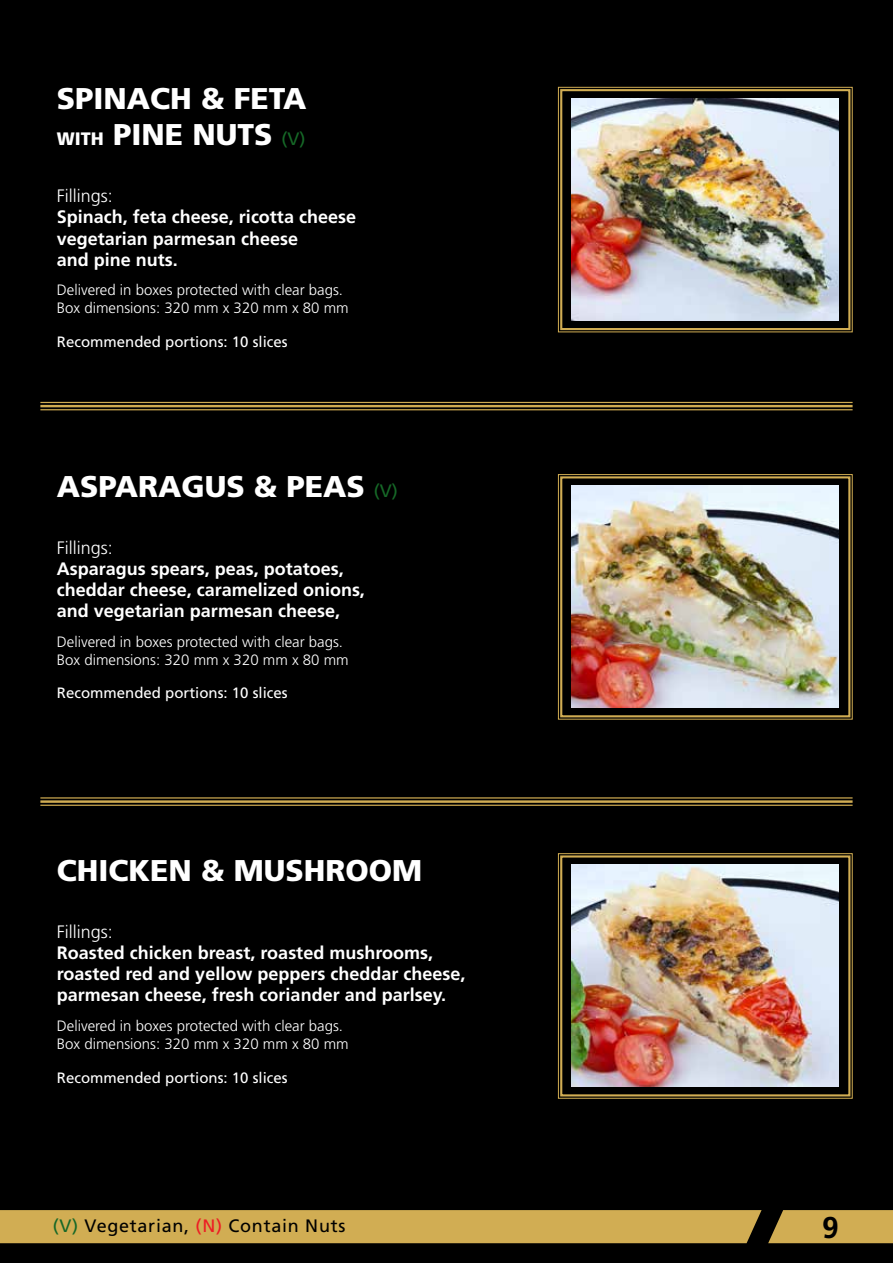
<style>
.page{position:relative;width:893px;height:1263px;background:#fff}
.page>*{position:absolute;margin:0;border:0;box-sizing:border-box;transform-origin:0 0}
.t1{font:900 30px/36px "Frutiger LT Std";color:#fff}
.t2{font:700 30px "Frutiger LT Std";color:#000}
.t3{font:700 18px/21px "Frutiger LT Std";color:#fff}
.t4{font:18px "Frutiger LT Std";letter-spacing:.04em;color:#000}
.t5{font:300 18px "Frutiger LT Std";color:#fff}
.t6{font:300 15px/18px "Frutiger LT Std";color:#fff}
.t7{font:15px "Frutiger LT Std";color:#fff}
.s1{font-size:18px}
.s2{font-weight:400;font-size:18px;color:#166827}
.s3{color:#166827}
.s4{color:#ed1d24}
</style>
<div class="page">
<div style="left:762px;top:0;width:131px;height:1263px;background:#000"></div>
<div style="left:0;top:0;width:762px;height:1263px;background:#000"></div>
<svg style="left:768px;top:1210px;width:125px;height:33px"></svg>
<hr style="left:40px;top:797px;width:813px;height:1px;background:#d1ad53">
<hr style="left:40px;top:800px;width:813px;height:3px;background:#d1ad53">
<hr style="left:40px;top:805px;width:813px;height:1px;background:#d1ad53">
<hr style="left:40px;top:402px;width:813px;height:1px;background:#d1ad53">
<hr style="left:40px;top:405px;width:813px;height:2px;background:#d1ad53">
<hr style="left:40px;top:409px;width:813px;height:1px;background:#d1ad53">
<svg style="left:558px;top:474px;width:295px;height:246px"></svg>
<div style="left:560px;top:476px;width:290px;height:241px;border:2px solid #d1ad53"></div>
<svg style="left:558px;top:853px;width:295px;height:246px"></svg>
<div style="left:560px;top:855px;width:290px;height:241px;border:2px solid #d1ad53"></div>
<svg style="left:558px;top:87px;width:295px;height:246px"></svg>
<div style="left:560px;top:89px;width:290px;height:241px;border:2px solid #d1ad53"></div>
<img style="left:572px;top:99px;width:267px;height:222px">
<img style="left:572px;top:486px;width:267px;height:222px">
<img style="left:572px;top:865px;width:267px;height:222px">
<h1 class="t1" style="left:57px;top:81px;width:251px">SPINACH &amp; FETA<br><span class="s1">WITH</span> PINE NUTS <span class="s2">(V)</span></h1>
<p class="t5" style="left:57px;top:186px;width:57px">Fillings:</p>
<p class="t3" style="left:57px;top:207px;width:301px">Spinach, feta cheese, ricotta cheese vegetarian parmesan cheese<br>and pine nuts.</p>
<p class="t6" style="left:57px;top:281px;width:293px">Delivered in boxes protected with clear bags.<br>Box dimensions: 320 mm x 320 mm x 80 mm</p>
<p class="t7" style="left:57px;top:333px;width:232px">Recommended portions: 10 slices</p>
<h1 class="t1" style="left:57px;top:468px;width:343px">ASPARAGUS &amp; PEAS <span class="s2">(V)</span></h1>
<p class="t5" style="left:57px;top:537px;width:57px">Fillings:</p>
<p class="t3" style="left:57px;top:558px;width:310px">Asparagus spears, peas, potatoes, cheddar cheese, caramelized onions, and vegetarian parmesan cheese,</p>
<p class="t6" style="left:57px;top:633px;width:293px">Delivered in boxes protected with clear bags.<br>Box dimensions: 320 mm x 320 mm x 80 mm</p>
<p class="t7" style="left:57px;top:684px;width:232px">Recommended portions: 10 slices</p>
<h1 class="t1" style="left:57px;top:853px;width:367px">CHICKEN &amp; MUSHROOM</h1>
<p class="t5" style="left:57px;top:922px;width:57px">Fillings:</p>
<p class="t3" style="left:57px;top:943px;width:410px">Roasted chicken breast, roasted mushrooms, roasted red and yellow peppers cheddar cheese, parmesan cheese, fresh coriander and parlsey.</p>
<p class="t6" style="left:57px;top:1017px;width:293px">Delivered in boxes protected with clear bags.<br>Box dimensions: 320 mm x 320 mm x 80 mm</p>
<p class="t7" style="left:57px;top:1069px;width:232px">Recommended portions: 10 slices</p>
<p class="t4" style="left:53px;top:1215px;width:294px"><span class="s3">(V)</span> Vegetarian, <span class="s4">(N)</span> Contain Nuts</p>
<h1 class="t2" style="left:822px;top:1210px;width:18px">9</h1>
</div>
